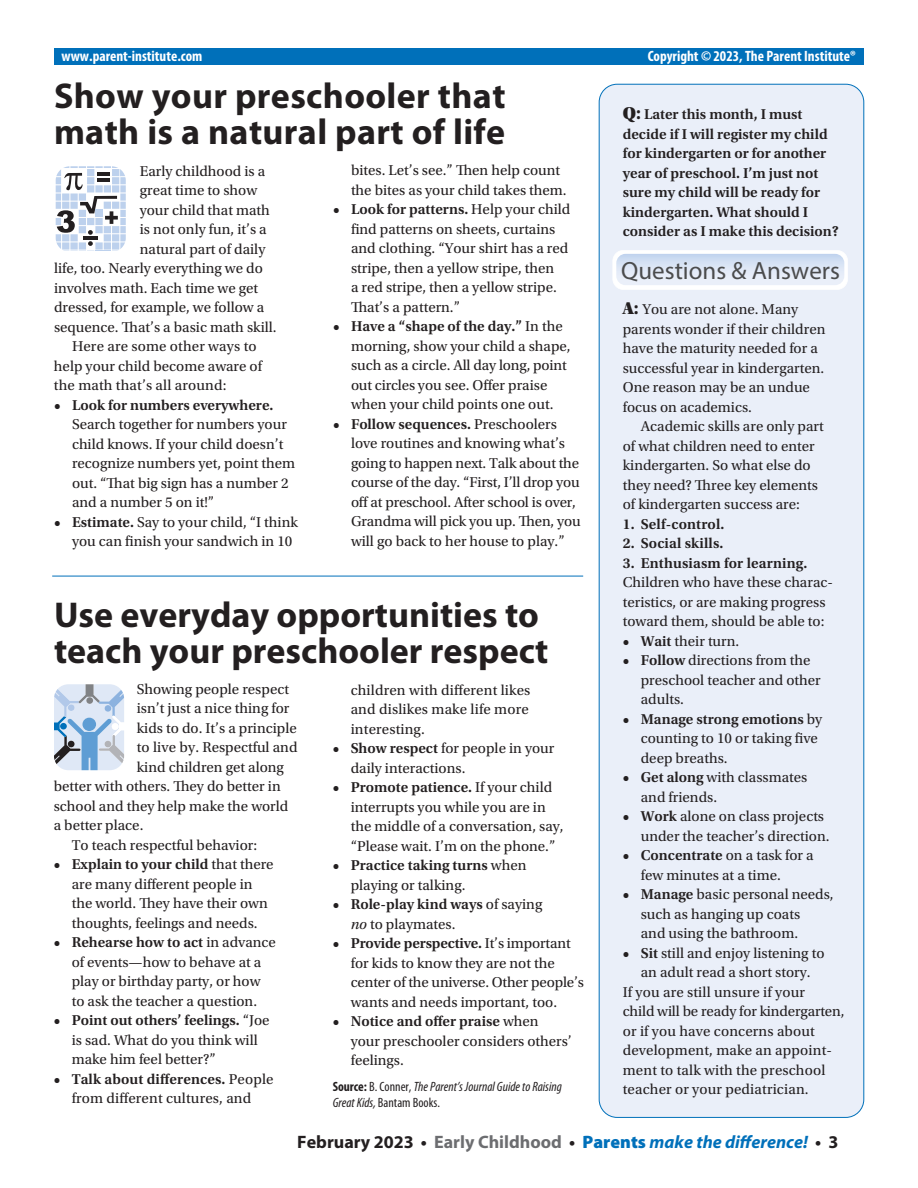
<style>
.page{position:relative;width:918px;height:1188px;background:#fff}
.page>*{position:absolute;margin:0;border:0;box-sizing:border-box;transform-origin:0 0}
.t1{font:700 36px/36px "Myriad Pro";color:#231f20}
.t2{font:24.9px "Block Berthold BQ";color:#4b4c4d}
.t3{font:italic 700 18px "Myriad Pro";color:#0070ba}
.t4{font:15px/19.5px "Utopia Std";color:#231f20}
.t5{font:600 15px/19.5px "Utopia Std";color:#231f20}
.t6{font:700 condensed 15px "Myriad Pro";color:#fff}
.t7{font:italic condensed 13.5px/16.5px "Myriad Pro";color:#231f20}
.s1{font-weight:600}
.s2{font-style:italic}
.s3{font-weight:700;font-style:normal}
.s4{font-style:normal}
.s5{font-family:"Utopia Std Black Headline";font-weight:400;font-size:18px}
.s6{font-family:"Utopia Std Black Headline";font-size:18px}
.s7{font-style:normal;color:#231f20}
.s8{font-style:normal;color:#6c6d70}
.s9{font-weight:900;font-style:normal}
</style>
<div class="page">
<div style="left:54px;top:49px;width:810px;height:16px;background:#0070ba"></div>
<div style="left:599px;top:84px;width:265px;height:1033px;background:#eaeff9;border-radius:18px"></div>
<hr style="left:52px;top:576px;width:531px;height:1px;background:#0070ba">
<svg style="left:54px;top:684px;width:70px;height:87px;background:#b9cce1"></svg>
<svg style="left:612px;top:250px;width:236px;height:40px"></svg>
<img style="left:616px;top:254px;width:228px;height:31px">
<svg style="left:55px;top:166px;width:71px;height:84px"></svg>
<p class="t6" style="left:62px;top:46px;width:142px">www.parent-institute.com</p>
<p class="t6" style="left:648px;top:46px;width:210px">Copyright © 2023, The Parent Institute®</p>
<h1 class="t1" style="left:54px;top:77px;width:453px">Show your preschooler that math is a natural part of life</h1>
<p class="t4" style="left:140px;top:162px;width:127px">Early childhood is a</p>
<p class="t4" style="left:140px;top:181px;width:119px">great time to show</p>
<p class="t4" style="left:140px;top:201px;width:132px">your child that math</p>
<p class="t4" style="left:140px;top:220px;width:128px">is not only fun, it’s a</p>
<p class="t4" style="left:140px;top:240px;width:127px">natural part of daily</p>
<p class="t4" style="left:54px;top:259px;width:210px">life, too. Nearly everything we do</p>
<p class="t4" style="left:54px;top:279px;width:206px">involves math. Each time we get</p>
<p class="t4" style="left:54px;top:298px;width:212px">dressed, for example, we follow a</p>
<p class="t4" style="left:54px;top:318px;width:224px">sequence. That’s a basic math skill.</p>
<p class="t4" style="left:72px;top:337px;width:186px">Here are some other ways to</p>
<p class="t4" style="left:54px;top:357px;width:210px">help your child become aware of</p>
<p class="t4" style="left:54px;top:376px;width:174px">the math that’s all around:</p>
<p class="t5" style="left:54px;top:395px;width:221px">• Look for numbers everywhere.</p>
<p class="t4" style="left:72px;top:415px;width:225px">Search together for numbers your child knows. If your child doesn’t recognize numbers yet, point them out. “That big sign has a number 2 and a number 5 on it!”</p>
<p class="t4" style="left:72px;top:513px;width:227px;text-indent:-18px"><span class="s1">• Estimate.</span> Say to your child, “I think you can finish your sandwich in 10</p>
<p class="t4" style="left:351px;top:161px;width:217px">bites. Let’s see.” Then help count the bites as your child takes them.</p>
<p class="t4" style="left:351px;top:200px;width:221px;text-indent:-18px"><span class="s1">• Look for patterns.</span> Help your child find patterns on sheets, curtains and clothing. “Your shirt has a red stripe, then a yellow stripe, then<br>a red stripe, then a yellow stripe.<br>That’s a pattern.”</p>
<p class="t4" style="left:351px;top:317px;width:221px;text-indent:-18px"><span class="s1">• Have a “shape of the day.”</span> In the morning, show your child a shape, such as a circle. All day long, point out circles you see. Offer praise when your child points one out.</p>
<p class="t4" style="left:351px;top:415px;width:231px;text-indent:-18px"><span class="s1">• Follow sequences.</span> Preschoolers love routines and knowing what’s going to happen next. Talk about the course of the day. “First, I’ll drop you off at preschool. After school is over, Grandma will pick you up. Then, you will go back to her house to play.”</p>
<h1 class="t1" style="left:54px;top:596px;width:496px">Use everyday opportunities to teach your preschooler respect</h1>
<p class="t4" style="left:137px;top:679px;width:154px">Showing people respect</p>
<p class="t4" style="left:137px;top:699px;width:154px">isn’t just a nice thing for</p>
<p class="t4" style="left:137px;top:718px;width:162px">kids to do. It’s a principle</p>
<p class="t4" style="left:137px;top:738px;width:162px">to live by. Respectful and</p>
<p class="t4" style="left:137px;top:757px;width:149px">kind children get along</p>
<p class="t4" style="left:54px;top:777px;width:229px">better with others. They do better in</p>
<p class="t4" style="left:54px;top:796px;width:236px">school and they help make the world</p>
<p class="t4" style="left:54px;top:816px;width:91px">a better place.</p>
<p class="t4" style="left:72px;top:835px;width:187px">To teach respectful behavior:</p>
<p class="t4" style="left:72px;top:855px;width:203px;text-indent:-18px"><span class="s1">• Explain to your child</span> that there are many different people in the world. They have their own thoughts, feelings and needs.</p>
<p class="t4" style="left:54px;top:933px;width:224px;text-align:center"><span class="s1">• Rehearse how to act</span> in advance of events—how to behave at a<br>play or birthday party, or how<br>to ask the teacher a question.</p>
<p class="t4" style="left:72px;top:1011px;width:199px;text-indent:-18px"><span class="s1">• Point out others’ feelings.</span> “Joe is sad. What do you think will make him feel better?”</p>
<p class="t4" style="left:54px;top:1069px;width:221px;text-align:center"><span class="s1">• Talk about differences.</span> People from different cultures, and</p>
<p class="t4" style="left:351px;top:680px;width:181px;text-align:justify">children with different likes and dislikes make life more interesting.</p>
<p class="t4" style="left:351px;top:739px;width:205px;text-indent:-18px"><span class="s1">• Show respect</span> for people in your daily interactions.</p>
<p class="t4" style="left:351px;top:778px;width:214px;text-indent:-18px"><span class="s1">• Promote patience.</span> If your child interrupts you while you are in the middle of a conversation, say, “Please wait. I’m on the phone.”</p>
<p class="t4" style="left:351px;top:856px;width:177px;text-indent:-18px"><span class="s1">• Practice taking turns</span> when playing or talking.</p>
<p class="t4" style="left:351px;top:895px;width:193px;text-indent:-18px"><span class="s1">• Role-play kind ways</span> of saying <span class="s2">no</span> to playmates.</p>
<p class="t4" style="left:351px;top:934px;width:235px;text-indent:-18px"><span class="s1">• Provide perspective.</span> It’s important for kids to know they are not the center of the universe. Other people’s wants and needs important, too.</p>
<p class="t4" style="left:351px;top:1012px;width:223px;text-indent:-18px"><span class="s1">• Notice and offer praise</span> when<br>your preschooler considers others’ feelings.</p>
<p class="t7" style="left:333px;top:1078px;width:231px"><span class="s3">Source:</span> <span class="s4">B. Conner,</span> The Parent’s Journal Guide to Raising<br>Great Kids, <span class="s4">Bantam Books.</span></p>
<p class="t5" style="left:623px;top:105px;width:218px"><span class="s5">Q:</span> Later this month, I must decide if I will register my child for kindergarten or for another year of preschool. I’m just not sure my child will be ready for kindergarten. What should I consider as I make this decision?</p>
<h2 class="t2" style="left:621px;top:255px;width:220px">Questions &amp; Answers</h2>
<p class="t4" style="left:623px;top:300px;width:204px"><span class="s6">A:</span> You are not alone. Many parents wonder if their children have the maturity needed for a successful year in kindergarten.<br>One reason may be an undue focus on academics.</p>
<p class="t4" style="left:623px;top:417px;width:202px;text-indent:18px">Academic skills are only part of what children need to enter kindergarten. So what else do they need? Three key elements of kindergarten success are:</p>
<p class="t5" style="left:623px;top:514px;width:103px">1. Self-control.</p>
<p class="t5" style="left:623px;top:534px;width:102px">2. Social skills.</p>
<p class="t5" style="left:623px;top:553px;width:186px">3. Enthusiasm for learning.</p>
<p class="t4" style="left:623px;top:573px;width:212px">Children who have these charac&shy;teristics, or are making progress toward them, should be able to:</p>
<p class="t4" style="left:623px;top:631px;width:118px"><span class="s1">• Wait</span> their turn.</p>
<p class="t4" style="left:641px;top:651px;width:181px;text-indent:-18px"><span class="s1">• Follow</span> directions from the preschool teacher and other adults.</p>
<p class="t4" style="left:641px;top:709px;width:183px;text-indent:-18px"><span class="s1">• Manage strong emotions</span> by counting to 10 or taking five deep breaths.</p>
<p class="t4" style="left:641px;top:768px;width:168px;text-indent:-18px"><span class="s1">• Get along</span> with classmates and friends.</p>
<p class="t4" style="left:641px;top:807px;width:190px;text-indent:-18px"><span class="s1">• Work</span> alone on class projects under the teacher’s direction.</p>
<p class="t4" style="left:641px;top:846px;width:174px;text-indent:-18px"><span class="s1">• Concentrate</span> on a task for a few minutes at a time.</p>
<p class="t4" style="left:641px;top:885px;width:194px;text-indent:-18px"><span class="s1">• Manage</span> basic personal needs, such as hanging up coats<br>and using the bathroom.</p>
<p class="t4" style="left:623px;top:943px;width:203px"><span class="s1">• Sit</span> still and enjoy listening to</p>
<p class="t4" style="left:641px;top:963px;width:171px">an adult read a short story.</p>
<p class="t4" style="left:623px;top:982px;width:184px">If you are still unsure if your</p>
<p class="t4" style="left:623px;top:1002px;width:223px">child will be ready for kindergarten,</p>
<p class="t4" style="left:623px;top:1021px;width:194px">or if you have concerns about</p>
<p class="t4" style="left:623px;top:1041px;width:211px">development, make an appoint-</p>
<p class="t4" style="left:623px;top:1060px;width:204px">ment to talk with the preschool</p>
<p class="t4" style="left:623px;top:1080px;width:187px">teacher or your pediatrician.</p>
<p class="t3" style="left:297px;top:1130px;width:543px"><span class="s7">February 2023 •</span> <span class="s8">Early Childhood</span> <span class="s7">•</span> <span class="s9">Parents</span> make the difference! <span class="s7">• 3</span></p>
</div>
